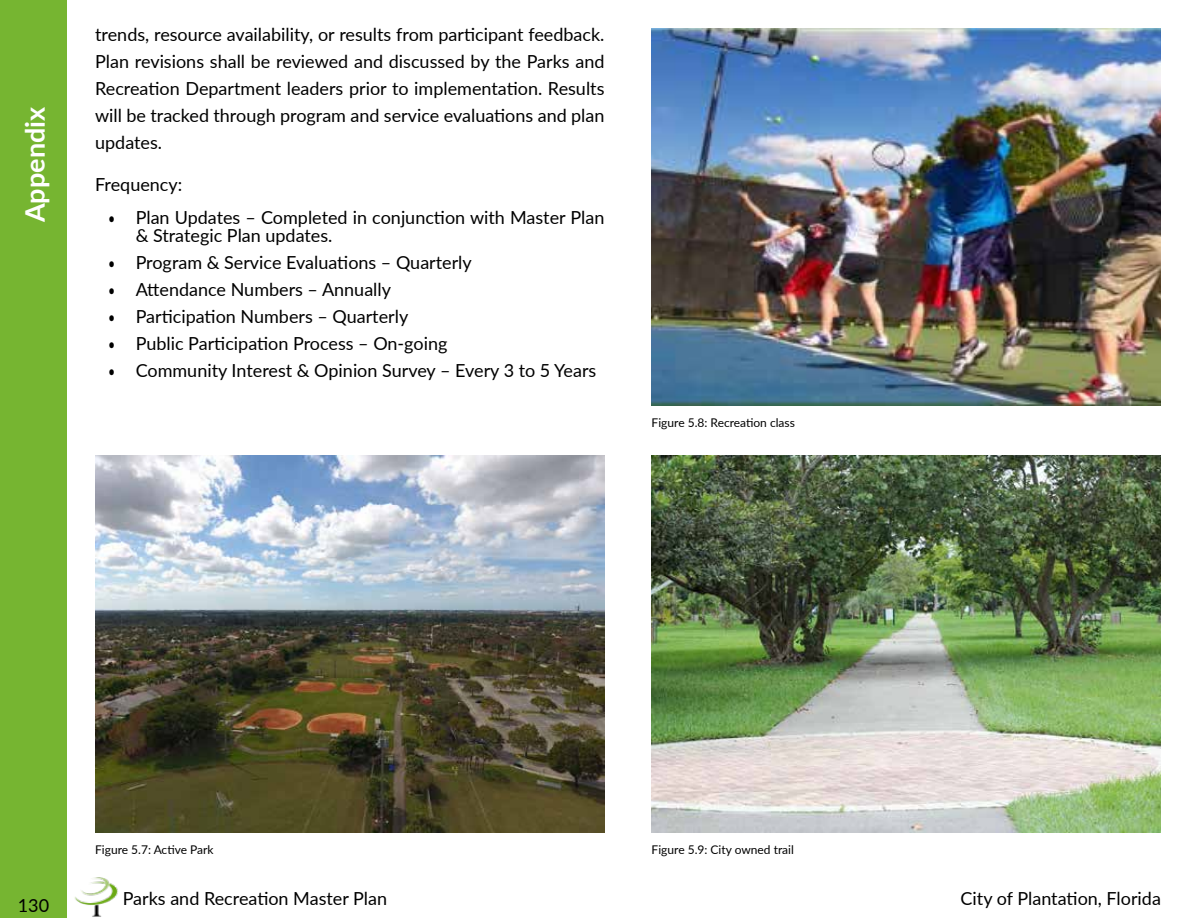
<style>
.page{position:relative;width:1188px;height:918px;background:#fff}
.page>*{position:absolute;margin:0;border:0;box-sizing:border-box;transform-origin:0 0}
.t1{font:700 27px "Lato";color:#fff}
.t2{font:18px/27px "Lato";color:#000;text-align:justify}
.t3{font:12px "Lato";color:#000}
</style>
<div class="page">
<div style="left:0;top:0;width:67px;height:918px;background:#76b531"></div>
<img style="left:74px;top:877px;width:44px;height:40px">
<img style="left:95px;top:455px;width:510px;height:377px">
<img style="left:652px;top:28px;width:509px;height:377px">
<img style="left:652px;top:455px;width:509px;height:377px">
<h1 class="t1" style="left:15px;top:222px;width:117px;rotate:-90deg">Appendix</h1>
<p class="t2" style="left:95px;top:21px;width:511px">trends, resource availability, or results from participant feedback.<br>Plan revisions shall be reviewed and discussed by the Parks and Recreation Department leaders prior to implementation. Results will be tracked through program and service evaluations and plan updates.</p>
<p class="t2" style="left:95px;top:171px;width:89px">Frequency:</p>
<p class="t2" style="left:136px;top:208px;width:470px;line-height:18px;text-indent:-27px">• Plan Updates – Completed in conjunction with Master Plan &amp; Strategic Plan updates.</p>
<p class="t2" style="left:109px;top:249px;width:365px">• Program &amp; Service Evaluations – Quarterly</p>
<p class="t2" style="left:109px;top:276px;width:284px">• Attendance Numbers – Annually</p>
<p class="t2" style="left:109px;top:303px;width:301px">• Participation Numbers – Quarterly</p>
<p class="t2" style="left:109px;top:330px;width:340px">• Public Participation Process – On-going</p>
<p class="t2" style="left:109px;top:357px;width:489px">• Community Interest &amp; Opinion Survey – Every 3 to 5 Years</p>
<p class="t3" style="left:652px;top:414px;width:145px">Figure 5.8: Recreation class</p>
<p class="t3" style="left:95px;top:841px;width:120px">Figure 5.7: Active Park</p>
<p class="t3" style="left:652px;top:841px;width:144px">Figure 5.9: City owned trail</p>
<p class="t2" style="left:18px;top:891px;width:33px">130</p>
<p class="t2" style="left:123px;top:885px;width:266px">Parks and Recreation Master Plan</p>
<p class="t2" style="left:961px;top:885px;width:202px">City of Plantation, Florida</p>
</div>
